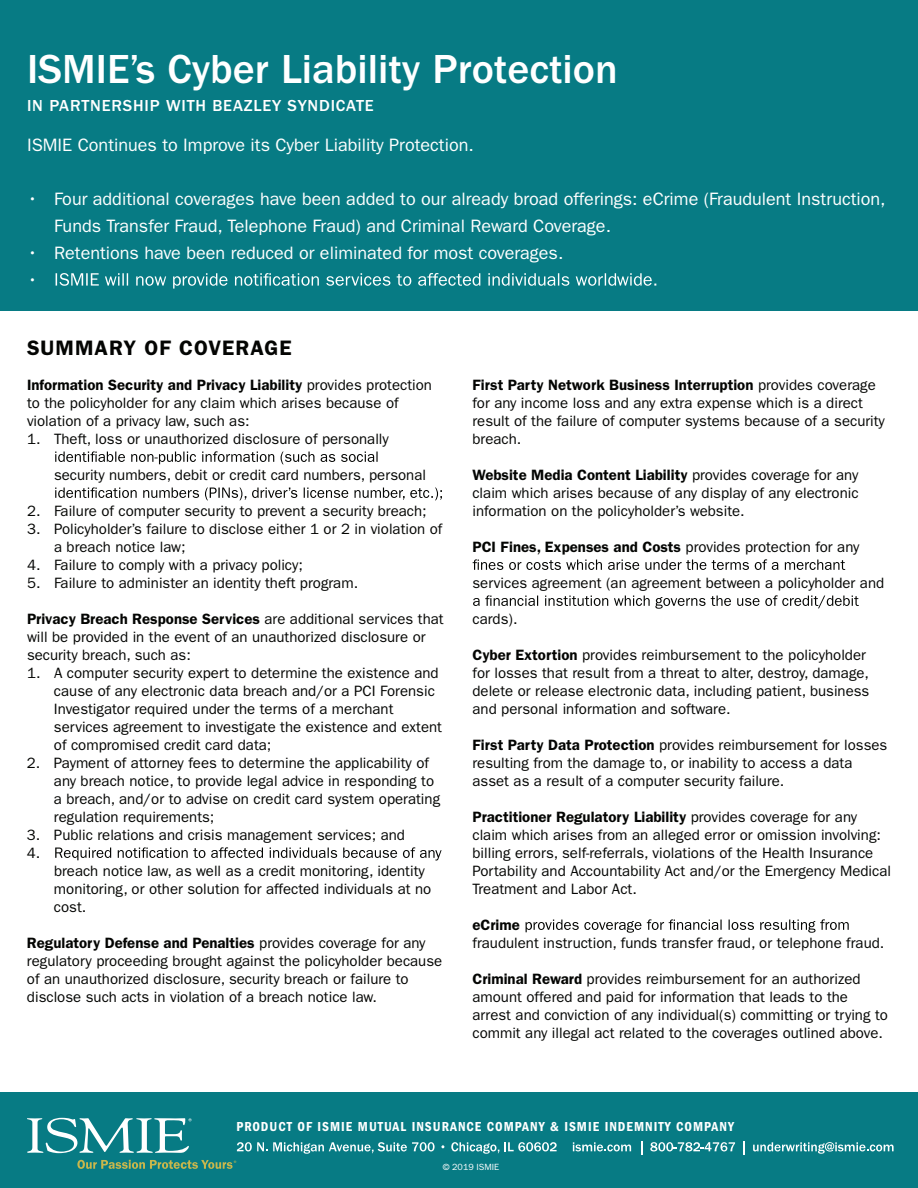
<style>
.page{position:relative;width:918px;height:1188px;background:#fff}
.page>*{position:absolute;margin:0;border:0;box-sizing:border-box;transform-origin:0 0}
.t1{font:500 42px "ITC Franklin Gothic Std";color:#fff}
.t2{font:600 21px "ITC Franklin Gothic Std";letter-spacing:.05em;color:#040503}
.t3{font:18px/27px "ITC Franklin Gothic Std";color:#fff}
.t4{font:500 16.5px "ITC Franklin Gothic Std";letter-spacing:.05em;color:#fff}
.t5{font:15px/18px "ITC Franklin Gothic Std";color:#040503}
.t6{font:600 15px "ITC Franklin Gothic Std";color:#040503}
.t7{font:13.5px "ITC Franklin Gothic Std Dm Cd";letter-spacing:.075em;color:#fff}
.t8{font:9px "ITC Franklin Gothic Std";color:#fff}
.s1{font-weight:600}
.s2{font-weight:400}
</style>
<div class="page">
<div style="left:0;top:0;width:918px;height:310px;background:#077b84"></div>
<svg style="left:56px;top:273px;width:600px;height:16px"></svg>
<svg style="left:55px;top:451px;width:323px;height:13px"></svg>
<svg style="left:55px;top:487px;width:387px;height:13px"></svg>
<svg style="left:55px;top:847px;width:387px;height:14px"></svg>
<svg style="left:473px;top:559px;width:372px;height:11px"></svg>
<svg style="left:473px;top:595px;width:386px;height:14px"></svg>
<svg style="left:526px;top:919px;width:323px;height:14px"></svg>
<div style="left:0;top:1092px;width:918px;height:96px;background:#077b84"></div>
<svg style="left:237px;top:1142px;width:30px;height:9px"></svg>
<svg style="left:273px;top:1142px;width:162px;height:12px"></svg>
<svg style="left:451px;top:1142px;width:48px;height:12px"></svg>
<svg style="left:505px;top:1142px;width:52px;height:9px"></svg>
<svg style="left:573px;top:1142px;width:58px;height:9px"></svg>
<svg style="left:641px;top:1141px;width:1px;height:14px"></svg>
<svg style="left:650px;top:1142px;width:85px;height:9px"></svg>
<svg style="left:743px;top:1141px;width:2px;height:14px"></svg>
<svg style="left:753px;top:1142px;width:141px;height:12px"></svg>
<svg style="left:27px;top:1118px;width:165px;height:35px"></svg>
<svg style="left:77px;top:1160px;width:159px;height:9px"></svg>
<h1 class="t1" style="left:27px;top:45px;width:592px">ISMIE’s Cyber Liability Protection</h1>
<p class="t4" style="left:27px;top:97px;width:348px">IN PARTNERSHIP WITH BEAZLEY SYNDICATE</p>
<p class="t3" style="left:27px;top:131px;width:448px">ISMIE Continues to Improve its Cyber Liability Protection.</p>
<p class="t3" style="left:54px;top:185px;width:833px;text-indent:-27px">• Four additional coverages have been added to our already broad offerings: eCrime (Fraudulent Instruction,<br>Funds Transfer Fraud, Telephone Fraud) and Criminal Reward Coverage.</p>
<p class="t3" style="left:27px;top:239px;width:538px">• Retentions have been reduced or eliminated for most coverages. •</p>
<h2 class="t2" style="left:27px;top:336px;width:266px">SUMMARY OF COVERAGE</h2>
<p class="t5" style="left:27px;top:376px;width:407px"><span class="s1">Information Security and Privacy Liability</span> provides protection to the policyholder for any claim which arises because of violation of a privacy law, such as:</p>
<p class="t5" style="left:27px;top:430px;width:363px">1. Theft, loss or unauthorized disclosure of personally</p>
<p class="t5" style="left:54px;top:466px;width:374px">security numbers, debit or credit card numbers, personal</p>
<p class="t5" style="left:27px;top:502px;width:401px">2. Failure of computer security to prevent a security breach;</p>
<p class="t5" style="left:54px;top:520px;width:390px;text-indent:-27px">3. Policyholder’s failure to disclose either 1 or 2 in violation of a breach notice law;</p>
<p class="t5" style="left:27px;top:556px;width:277px">4. Failure to comply with a privacy policy;</p>
<p class="t5" style="left:27px;top:574px;width:333px">5. Failure to administer an identity theft program.</p>
<p class="t5" style="left:27px;top:610px;width:418px"><span class="s1">Privacy Breach Response Services</span> are additional services that will be provided in the event of an unauthorized disclosure or security breach, such as:</p>
<p class="t5" style="left:54px;top:664px;width:390px;text-indent:-27px">1. A computer security expert to determine the existence and cause of any electronic data breach and/or a PCI Forensic Investigator required under the terms of a merchant services agreement to investigate the existence and extent of compromised credit card data;</p>
<p class="t5" style="left:54px;top:754px;width:388px;text-indent:-27px">2. Payment of attorney fees to determine the applicability of any breach notice, to provide legal advice in responding to a breach, and/or to advise on credit card system operating regulation requirements;</p>
<p class="t5" style="left:27px;top:826px;width:380px">3. Public relations and crisis management services; and<br>4.</p>
<p class="t5" style="left:54px;top:862px;width:379px">breach notice law, as well as a credit monitoring, identity monitoring, or other solution for affected individuals at no cost.</p>
<p class="t5" style="left:27px;top:934px;width:417px"><span class="s1">Regulatory Defense and Penalties</span> provides coverage for any regulatory proceeding brought against the policyholder because of an unauthorized disclosure, security breach or failure to disclose such acts in violation of a breach notice law.</p>
<p class="t5" style="left:472px;top:376px;width:414px"><span class="s1">First Party Network Business Interruption</span> provides coverage for any income loss and any extra expense which is a direct result of the failure of computer systems because of a security breach.</p>
<p class="t5" style="left:472px;top:466px;width:388px;text-align:justify"><span class="s1">Website Media Content Liability</span> provides coverage for any claim which arises because of any display of any electronic information on the policyholder’s website.</p>
<p class="t6" style="left:472px;top:538px;width:388px">PCI Fines, Expenses and Costs <span class="s2">provides protection for any</span></p>
<p class="t5" style="left:472px;top:574px;width:413px">services agreement (an agreement between a policyholder and</p>
<p class="t5" style="left:472px;top:610px;width:46px">cards).</p>
<p class="t5" style="left:472px;top:646px;width:398px"><span class="s1">Cyber Extortion</span> provides reimbursement to the policyholder for losses that result from a threat to alter, destroy, damage, delete or release electronic data, including patient, business and personal information and software.</p>
<p class="t5" style="left:472px;top:736px;width:416px"><span class="s1">First Party Data Protection</span> provides reimbursement for losses resulting from the damage to, or inability to access a data asset as a result of a computer security failure.</p>
<p class="t5" style="left:472px;top:808px;width:420px"><span class="s1">Practitioner Regulatory Liability</span> provides coverage for any claim which arises from an alleged error or omission involving: billing errors, self-referrals, violations of the Health Insurance Portability and Accountability Act and/or the Emergency Medical Treatment and Labor Act.</p>
<p class="t6" style="left:472px;top:916px;width:49px">eCrime</p>
<p class="t5" style="left:472px;top:934px;width:413px">fraudulent instruction, funds transfer fraud, or telephone fraud.</p>
<p class="t5" style="left:472px;top:970px;width:417px"><span class="s1">Criminal Reward</span> provides reimbursement for an authorized amount offered and paid for information that leads to the arrest and conviction of any individual(s) committing or trying to commit any illegal act related to the coverages outlined above.</p>
<p class="t7" style="left:236px;top:1119px;width:499px">PRODUCT OF ISMIE MUTUAL INSURANCE COMPANY &amp; ISMIE INDEMNITY COMPANY</p>
<p class="t8" style="left:443px;top:1162px;width:58px">© 2019 ISMIE</p>
</div>
